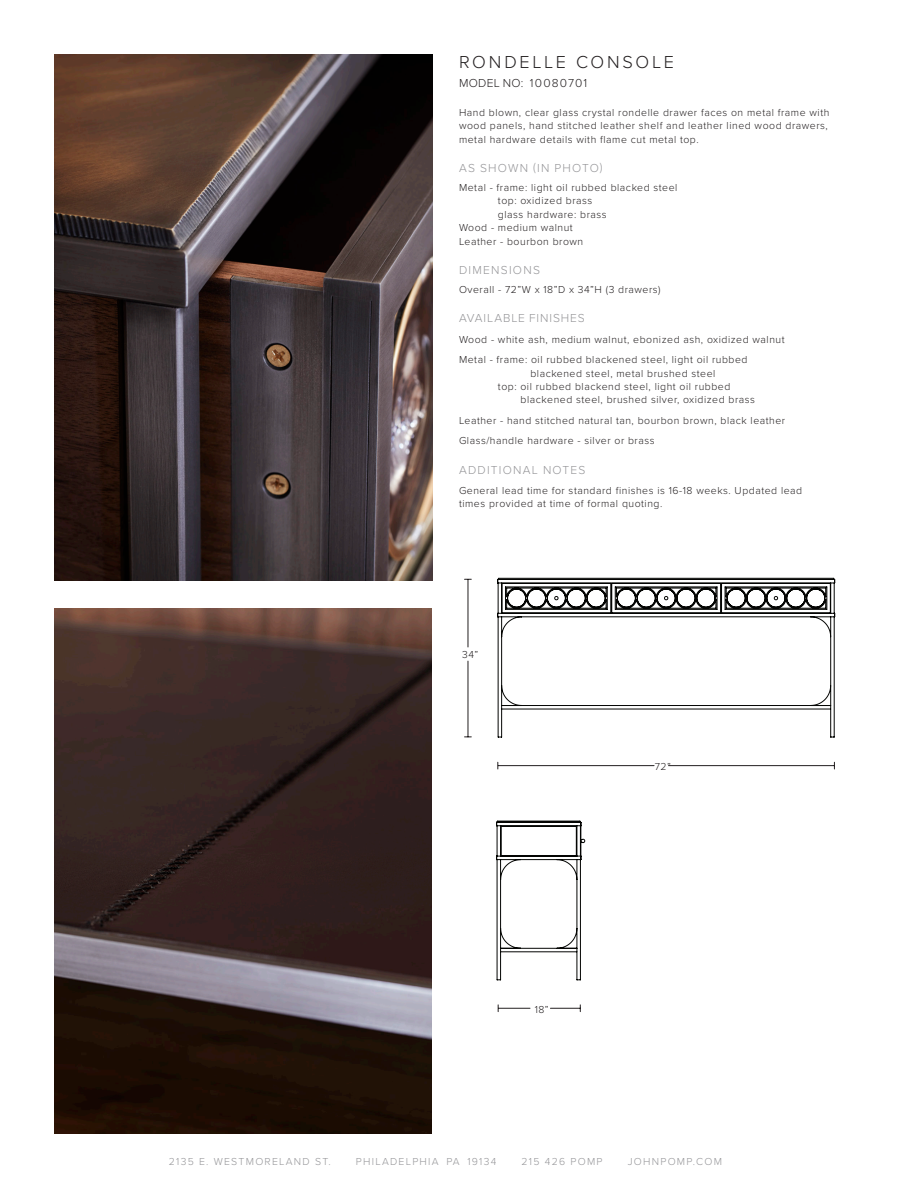
<style>
.page{position:relative;width:918px;height:1188px;background:#fff}
.page>*{position:absolute;margin:0;border:0;box-sizing:border-box;transform-origin:0 0}
.t1{font:300 18px "Proxima Nova";letter-spacing:.15em;color:#231f20}
.SUB_HEAD{font:300 12px "Proxima Nova";letter-spacing:.105em;color:#959598}
.BODY_COPY_1{font:300 12px "Proxima Nova";letter-spacing:.075em;color:#959598}
.t2{font:300 12px "Proxima Nova";letter-spacing:.075em;color:#231f20}
.BODY_COPY_1-2{font:300 10.5px/13.5px "Proxima Nova";letter-spacing:.05em;color:#231f20}
.t3{font:300 10.5px "Proxima Nova";letter-spacing:.12em;color:#959598}
.BOLD_SUB_HEAD{font:300 10.5px "Proxima Nova";color:#231f20}
</style>
<div class="page">
<img style="left:54px;top:608px;width:378px;height:526px">
<img style="left:54px;top:54px;width:378px;height:526px">
<svg style="left:496px;top:578px;width:339px;height:402px"></svg>
<hr style="left:669px;top:765px;width:165px;height:1px;background:#231f20">
<hr style="left:498px;top:765px;width:156px;height:1px;background:#231f20">
<hr style="left:550px;top:1008px;width:30px;height:1px;background:#231f20">
<hr style="left:499px;top:1008px;width:31px;height:1px;background:#231f20">
<hr style="left:468px;top:580px;width:1px;height:67px;background:#231f20">
<hr style="left:468px;top:661px;width:1px;height:76px;background:#231f20">
<p class="t1" style="left:459px;top:49px;width:216px">RONDELLE CONSOLE</p>
<p class="t2" style="left:459px;top:74px;width:130px">MODEL NO: 10080701</p>
<p class="BODY_COPY_1-2" style="left:459px;top:105px;width:372px">Hand blown, clear glass crystal rondelle drawer faces on metal frame with wood panels, hand stitched leather shelf and leather lined wood drawers, metal hardware details with flame cut metal top.</p>
<p class="SUB_HEAD" style="left:459px;top:159px;width:145px">AS SHOWN (IN PHOTO)</p>
<p class="BODY_COPY_1-2" style="left:459px;top:180px;width:220px">Metal - frame: light oil rubbed blacked steel</p>
<p class="BODY_COPY_1-2" style="left:498px;top:193px;width:96px">top: oxidized brass</p>
<p class="BODY_COPY_1-2" style="left:498px;top:207px;width:110px">glass hardware: brass</p>
<p class="BODY_COPY_1-2" style="left:459px;top:220px;width:115px">Wood - medium walnut</p>
<p class="BODY_COPY_1-2" style="left:459px;top:234px;width:126px">Leather - bourbon brown</p>
<p class="SUB_HEAD" style="left:459px;top:261px;width:82px">DIMENSIONS</p>
<p class="BODY_COPY_1-2" style="left:459px;top:282px;width:203px">Overall - 72”W x 18”D x 34”H (3 drawers)</p>
<p class="BODY_COPY_1" style="left:459px;top:310px;width:127px">AVAILABLE FINISHES</p>
<p class="BODY_COPY_1-2" style="left:459px;top:332px;width:327px">Wood - white ash, medium walnut, ebonized ash, oxidized walnut</p>
<p class="BODY_COPY_1-2" style="left:459px;top:352px;width:290px">Metal - frame: oil rubbed blackened steel, light oil rubbed</p>
<p class="BODY_COPY_1-2" style="left:530px;top:366px;width:187px">blackened steel, metal brushed steel</p>
<p class="BODY_COPY_1-2" style="left:498px;top:379px;width:234px">top: oil rubbed blackend steel, light oil rubbed</p>
<p class="BODY_COPY_1-2" style="left:521px;top:393px;width:236px">blackened steel, brushed silver, oxidized brass</p>
<p class="BODY_COPY_1-2" style="left:459px;top:413px;width:328px">Leather - hand stitched natural tan, bourbon brown, black leather</p>
<p class="BODY_COPY_1-2" style="left:459px;top:433px;width:197px">Glass/handle hardware - silver or brass</p>
<p class="SUB_HEAD" style="left:459px;top:461px;width:128px">ADDITIONAL NOTES</p>
<p class="BODY_COPY_1-2" style="left:459px;top:483px;width:345px">General lead time for standard finishes is 16-18 weeks. Updated lead times provided at time of formal quoting.</p>
<p class="BOLD_SUB_HEAD" style="left:462px;top:646px;width:18px">34”</p>
<p class="BOLD_SUB_HEAD" style="left:535px;top:1001px;width:15px">18”</p>
<p class="BOLD_SUB_HEAD" style="left:655px;top:759px;width:18px">72”</p>
<p class="t3" style="left:169px;top:1153px;width:164px">2135 E. WESTMORELAND ST.</p>
<p class="t3" style="left:356px;top:1153px;width:142px">PHILADELPHIA PA 19134</p>
<p class="t3" style="left:522px;top:1153px;width:82px">215 426 POMP</p>
<p class="t3" style="left:628px;top:1153px;width:96px">JOHNPOMP.COM</p>
</div>
